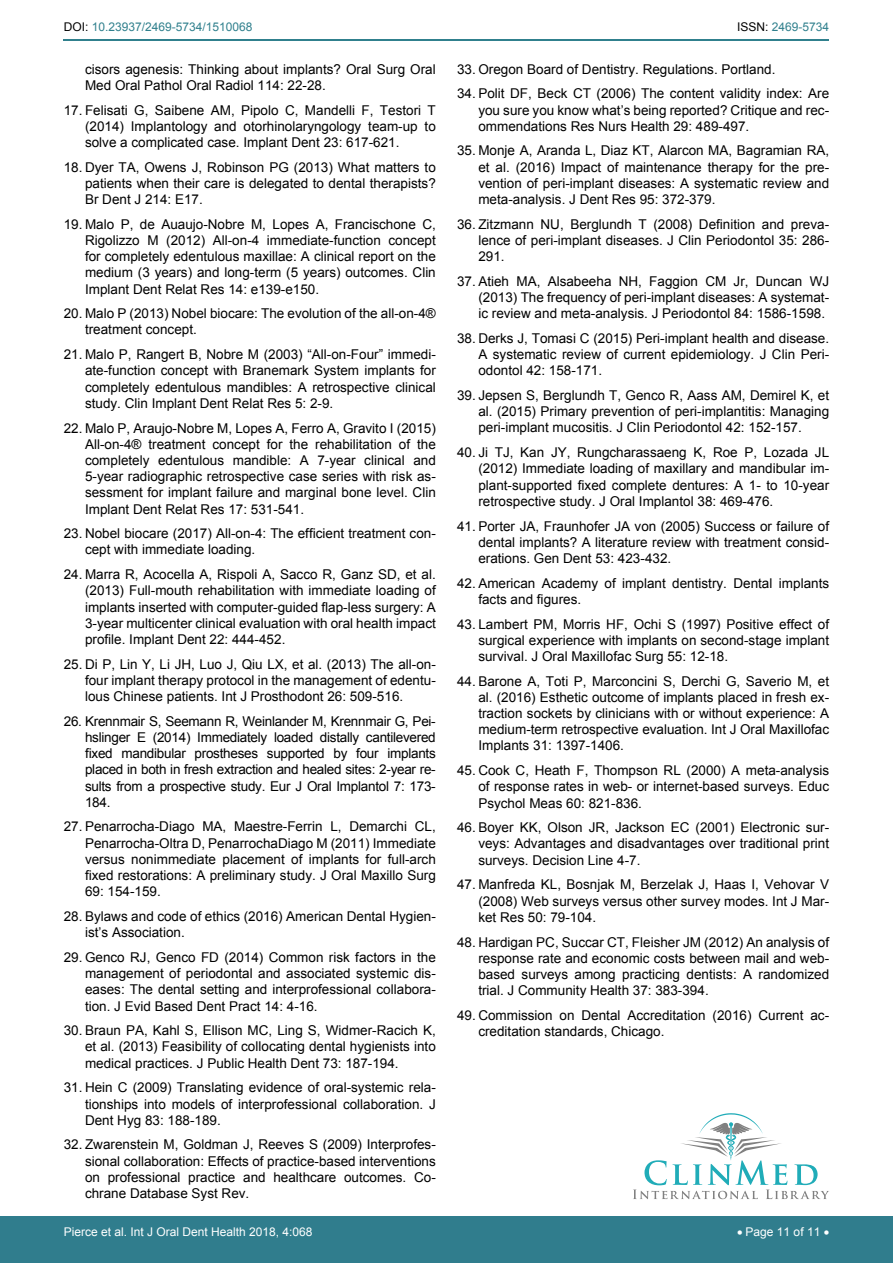
<style>
.page{position:relative;width:893px;height:1263px;background:#fff}
.page>*{position:absolute;margin:0;border:0;box-sizing:border-box;transform-origin:0 0}
.t1{font:13.5px/16.2px "Arial";color:#000;text-align:justify}
.t2{font:12px "Arial";color:#fff}
.t3{font:12px "Arial";color:#30808d}
.s1{color:#000}
</style>
<div class="page">
<hr style="left:64px;top:40px;width:765px;height:1px;background:#30808d">
<div style="left:0;top:1217px;width:893px;height:46px;background:#307d8d"></div>
<svg style="left:633px;top:1113px;width:196px;height:86px"></svg>
<p class="t3" style="left:64px;top:19px;width:190px"><span class="s1">DOI:</span> 10.23937/2469-5734/1510068</p>
<p class="t3" style="left:737px;top:19px;width:94px"><span class="s1">ISSN:</span> 2469-5734</p>
<p class="t1" style="left:85px;top:61px;width:352px">cisors agenesis: Thinking about implants? Oral Surg Oral<br>Med Oral Pathol Oral Radiol 114: 22-28.</p>
<p class="t1" style="left:85px;top:102px;width:352px;text-indent:-21px">17. Felisati G, Saibene AM, Pipolo C, Mandelli F, Testori T (2014) Implantology and otorhinolaryngology team-up to solve a complicated case. Implant Dent 23: 617-621.</p>
<p class="t1" style="left:85px;top:159px;width:352px;text-indent:-21px">18. Dyer TA, Owens J, Robinson PG (2013) What matters to patients when their care is delegated to dental therapists?<br>Br Dent J 214: E17.</p>
<p class="t1" style="left:85px;top:216px;width:352px;text-indent:-21px">19. Malo P, de Auaujo-Nobre M, Lopes A, Francischone C, Rigolizzo M (2012) All-on-4 immediate-function concept for completely edentulous maxillae: A clinical report on the medium (3 years) and long-term (5 years) outcomes. Clin Implant Dent Relat Res 14: e139-e150.</p>
<p class="t1" style="left:85px;top:306px;width:352px;text-indent:-21px">20. Malo P (2013) Nobel biocare: The evolution of the all-on-4® treatment concept.</p>
<p class="t1" style="left:85px;top:346px;width:352px;text-indent:-21px">21. Malo P, Rangert B, Nobre M (2003) “All-on-Four” immedi&shy;ate-function concept with Branemark System implants for completely edentulous mandibles: A retrospective clinical study. Clin Implant Dent Relat Res 5: 2-9.</p>
<p class="t1" style="left:85px;top:420px;width:352px;text-indent:-21px">22. Malo P, Araujo-Nobre M, Lopes A, Ferro A, Gravito I (2015)<br>All-on-4® treatment concept for the rehabilitation of the completely edentulous mandible: A 7-year clinical and 5-year radiographic retrospective case series with risk as&shy;sessment for implant failure and marginal bone level. Clin Implant Dent Relat Res 17: 531-541.</p>
<p class="t1" style="left:85px;top:525px;width:352px;text-indent:-21px">23. Nobel biocare (2017) All-on-4: The efficient treatment con&shy;cept with immediate loading.</p>
<p class="t1" style="left:85px;top:566px;width:352px;text-indent:-21px">24. Marra R, Acocella A, Rispoli A, Sacco R, Ganz SD, et al. (2013) Full-mouth rehabilitation with immediate loading of implants inserted with computer-guided flap-less surgery: A 3-year multicenter clinical evaluation with oral health impact profile. Implant Dent 22: 444-452.</p>
<p class="t1" style="left:85px;top:656px;width:352px;text-indent:-21px">25. Di P, Lin Y, Li JH, Luo J, Qiu LX, et al. (2013) The all-on&shy;four implant therapy protocol in the management of edentu&shy;lous Chinese patients. Int J Prosthodont 26: 509-516.</p>
<p class="t1" style="left:85px;top:713px;width:352px;text-indent:-21px">26. Krennmair S, Seemann R, Weinlander M, Krennmair G, Pei&shy;hslinger E (2014) Immediately loaded distally cantilevered fixed mandibular prostheses supported by four implants placed in both in fresh extraction and healed sites: 2-year re&shy;sults from a prospective study. Eur J Oral Implantol 7: 173- 184.</p>
<p class="t1" style="left:85px;top:819px;width:352px;text-indent:-21px">27. Penarrocha-Diago MA, Maestre-Ferrin L, Demarchi CL, Penarrocha-Oltra D, PenarrochaDiago M (2011) Immediate versus nonimmediate placement of implants for full-arch fixed restorations: A preliminary study. J Oral Maxillo Surg 69: 154-159.</p>
<p class="t1" style="left:85px;top:908px;width:352px;text-indent:-21px">28. Bylaws and code of ethics (2016) American Dental Hygien&shy;ist’s Association.</p>
<p class="t1" style="left:85px;top:949px;width:352px;text-indent:-21px">29. Genco RJ, Genco FD (2014) Common risk factors in the management of periodontal and associated systemic dis&shy;eases: The dental setting and interprofessional collabora&shy;tion. J Evid Based Dent Pract 14: 4-16.</p>
<p class="t1" style="left:85px;top:1022px;width:352px;text-indent:-21px">30. Braun PA, Kahl S, Ellison MC, Ling S, Widmer-Racich K, et al. (2013) Feasibility of collocating dental hygienists into medical practices. J Public Health Dent 73: 187-194.</p>
<p class="t1" style="left:85px;top:1080px;width:352px;text-indent:-21px">31. Hein C (2009) Translating evidence of oral-systemic rela&shy;tionships into models of interprofessional collaboration. J Dent Hyg 83: 188-189.</p>
<p class="t1" style="left:85px;top:1137px;width:352px;text-indent:-21px">32. Zwarenstein M, Goldman J, Reeves S (2009) Interprofes&shy;sional collaboration: Effects of practice-based interventions on professional practice and healthcare outcomes. Co&shy;chrane Database Syst Rev.</p>
<p class="t1" style="left:457px;top:61px;width:320px">33. Oregon Board of Dentistry. Regulations. Portland.</p>
<p class="t1" style="left:478px;top:86px;width:352px;text-indent:-21px">34. Polit DF, Beck CT (2006) The content validity index: Are you sure you know what’s being reported? Critique and rec&shy;ommendations Res Nurs Health 29: 489-497.</p>
<p class="t1" style="left:478px;top:143px;width:352px;text-indent:-21px">35. Monje A, Aranda L, Diaz KT, Alarcon MA, Bagramian RA, et al. (2016) Impact of maintenance therapy for the pre&shy;vention of peri-implant diseases: A systematic review and meta-analysis. J Dent Res 95: 372-379.</p>
<p class="t1" style="left:478px;top:216px;width:352px;text-indent:-21px">36. Zitzmann NU, Berglundh T (2008) Definition and preva&shy;lence of peri-implant diseases. J Clin Periodontol 35: 286- 291.</p>
<p class="t1" style="left:478px;top:273px;width:352px;text-indent:-21px">37. Atieh MA, Alsabeeha NH, Faggion CM Jr, Duncan WJ (2013) The frequency of peri-implant diseases: A systemat&shy;ic review and meta-analysis. J Periodontol 84: 1586-1598.</p>
<p class="t1" style="left:478px;top:330px;width:352px;text-indent:-21px">38. Derks J, Tomasi C (2015) Peri-implant health and disease.<br>A systematic review of current epidemiology. J Clin Peri&shy;odontol 42: 158-171.</p>
<p class="t1" style="left:478px;top:387px;width:352px;text-indent:-21px">39. Jepsen S, Berglundh T, Genco R, Aass AM, Demirel K, et al. (2015) Primary prevention of peri-implantitis: Managing peri-implant mucositis. J Clin Periodontol 42: 152-157.</p>
<p class="t1" style="left:478px;top:444px;width:352px;text-indent:-21px">40. Ji TJ, Kan JY, Rungcharassaeng K, Roe P, Lozada JL (2012) Immediate loading of maxillary and mandibular im&shy;plant-supported fixed complete dentures: A 1- to 10-year retrospective study. J Oral Implantol 38: 469-476.</p>
<p class="t1" style="left:478px;top:518px;width:352px;text-indent:-21px">41. Porter JA, Fraunhofer JA von (2005) Success or failure of dental implants? A literature review with treatment consid&shy;erations. Gen Dent 53: 423-432.</p>
<p class="t1" style="left:478px;top:575px;width:352px;text-indent:-21px">42. American Academy of implant dentistry. Dental implants facts and figures.</p>
<p class="t1" style="left:478px;top:616px;width:352px;text-indent:-21px">43. Lambert PM, Morris HF, Ochi S (1997) Positive effect of surgical experience with implants on second-stage implant survival. J Oral Maxillofac Surg 55: 12-18.</p>
<p class="t1" style="left:478px;top:673px;width:352px;text-indent:-21px">44. Barone A, Toti P, Marconcini S, Derchi G, Saverio M, et al. (2016) Esthetic outcome of implants placed in fresh ex&shy;traction sockets by clinicians with or without experience: A medium-term retrospective evaluation. Int J Oral Maxillofac Implants 31: 1397-1406.</p>
<p class="t1" style="left:478px;top:762px;width:352px;text-indent:-21px">45. Cook C, Heath F, Thompson RL (2000) A meta-analysis of response rates in web- or internet-based surveys. Educ Psychol Meas 60: 821-836.</p>
<p class="t1" style="left:478px;top:819px;width:352px;text-indent:-21px">46. Boyer KK, Olson JR, Jackson EC (2001) Electronic sur&shy;veys: Advantages and disadvantages over traditional print surveys. Decision Line 4-7.</p>
<p class="t1" style="left:478px;top:877px;width:352px;text-indent:-21px">47. Manfreda KL, Bosnjak M, Berzelak J, Haas I, Vehovar V (2008) Web surveys versus other survey modes. Int J Mar&shy;ket Res 50: 79-104.</p>
<p class="t1" style="left:478px;top:934px;width:352px;text-indent:-21px">48. Hardigan PC, Succar CT, Fleisher JM (2012) An analysis of response rate and economic costs between mail and web&shy;based surveys among practicing dentists: A randomized trial. J Community Health 37: 383-394.</p>
<p class="t1" style="left:478px;top:1007px;width:352px;text-indent:-21px">49. Commission on Dental Accreditation (2016) Current ac&shy;creditation standards, Chicago.</p>
<p class="t2" style="left:64px;top:1223px;width:250px">Pierce et al. Int J Oral Dent Health 2018, 4:068</p>
<p class="t2" style="left:737px;top:1223px;width:94px">• Page 11 of 11 •</p>
</div>
